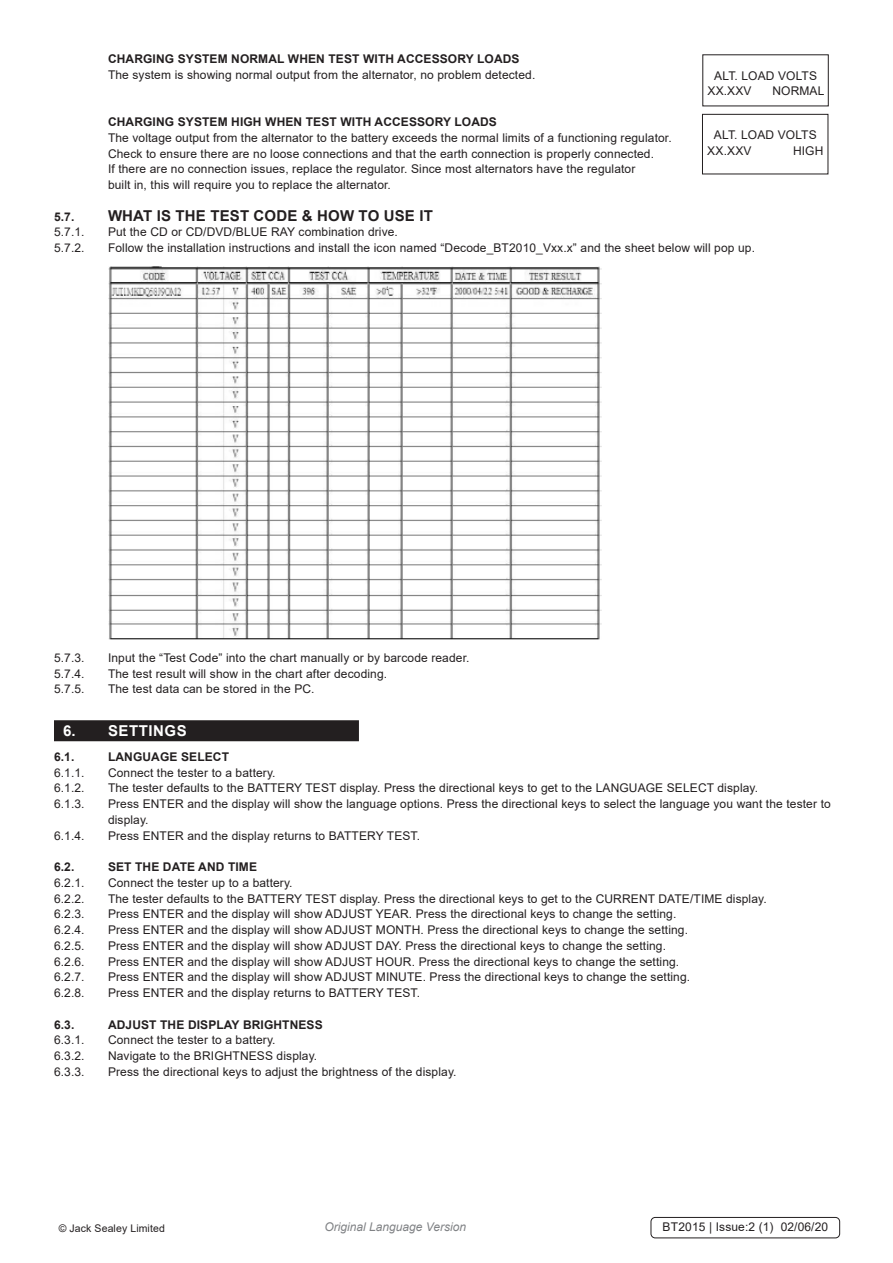
<style>
.page{position:relative;width:893px;height:1263px;background:#fff}
.page>*{position:absolute;margin:0;border:0;box-sizing:border-box;transform-origin:0 0}
.t1{font:700 15px "Arial";letter-spacing:.01em;color:#231f20}
.t2{font:700 15px "Arial";letter-spacing:.035em;color:#fff}
.Body{font:12px/15.8px "Arial";letter-spacing:.01em;color:#231f20}
.Body-2{font:700 12px "Arial";letter-spacing:.01em;color:#231f20}
.Body__Footer{font:12px "Arial";letter-spacing:.01em;color:#231f20}
.t3{font:italic 12px "Arial";color:#808285}
.Body__Justified__7pt{font:10.5px "Arial";letter-spacing:.01em;color:#231f20}
</style>
<div class="page">
<div style="left:54px;top:720px;width:305px;height:21px;background:#231f20"></div>
<div style="left:702px;top:114px;width:126px;height:60px;border:1px solid #231f20"></div>
<img style="left:108px;top:266px;width:494px;height:374px">
<div style="left:651px;top:1217px;width:189px;height:21px;border:1px solid #231f20;border-radius:4px"></div>
<p class="Body-2" style="left:108px;top:50px;width:413px">CHARGING SYSTEM NORMAL WHEN TEST WITH ACCESSORY LOADS</p>
<p class="Body" style="left:108px;top:67px;width:429px">The system is showing normal output from the alternator, no problem detected.</p>
<p class="Body-2" style="left:108px;top:113px;width:390px">CHARGING SYSTEM HIGH WHEN TEST WITH ACCESSORY LOADS</p>
<p class="Body" style="left:108px;top:130px;width:565px">The voltage output from the alternator to the battery exceeds the normal limits of a functioning regulator.</p>
<p class="Body" style="left:108px;top:145px;width:548px">Check to ensure there are no loose connections and that the earth connection is properly connected.</p>
<p class="Body" style="left:108px;top:161px;width:529px">If there are no connection issues, replace the regulator. Since most alternators have the regulator</p>
<p class="Body" style="left:108px;top:177px;width:284px">built in, this will require you to replace the alternator.</p>
<p class="Body" style="left:714px;top:67px;width:104px">ALT. LOAD VOLTS</p>
<p class="Body" style="left:707px;top:83px;width:46px">XX.XXV</p>
<p class="Body" style="left:772px;top:83px;width:53px">NORMAL</p>
<p class="Body" style="left:714px;top:127px;width:104px">ALT. LOAD VOLTS</p>
<p class="Body" style="left:707px;top:143px;width:46px">XX.XXV</p>
<p class="Body" style="left:793px;top:143px;width:32px">HIGH</p>
<p class="Body-2" style="left:54px;top:208px;width:22px">5.7.</p>
<p class="t1" style="left:108px;top:205px;width:326px">WHAT IS THE TEST CODE &amp; HOW TO USE IT</p>
<p class="Body" style="left:54px;top:224px;width:32px">5.7.1.</p>
<p class="Body" style="left:108px;top:224px;width:291px">Put the CD or CD/DVD/BLUE RAY combination drive.</p>
<p class="Body" style="left:54px;top:240px;width:32px">5.7.2.</p>
<p class="Body" style="left:108px;top:240px;width:648px">Follow the installation instructions and install the icon named “Decode_BT2010_Vxx.x” and the sheet below will pop up.</p>
<p class="Body" style="left:54px;top:649px;width:32px">5.7.3.</p>
<p class="Body" style="left:108px;top:649px;width:363px">Input the “Test Code” into the chart manually or by barcode reader.</p>
<p class="Body" style="left:54px;top:665px;width:32px">5.7.4.</p>
<p class="Body" style="left:108px;top:665px;width:281px">The test result will show in the chart after decoding.</p>
<p class="Body" style="left:54px;top:681px;width:32px">5.7.5.</p>
<p class="Body" style="left:108px;top:681px;width:208px">The test data can be stored in the PC.</p>
<p class="t2" style="left:63px;top:720px;width:125px">6. SETTINGS</p>
<p class="Body-2" style="left:54px;top:748px;width:22px">6.1.</p>
<p class="Body-2" style="left:108px;top:748px;width:123px">LANGUAGE SELECT</p>
<p class="Body" style="left:54px;top:764px;width:32px">6.1.1.</p>
<p class="Body" style="left:108px;top:764px;width:169px">Connect the tester to a battery.</p>
<p class="Body" style="left:54px;top:780px;width:32px">6.1.2.</p>
<p class="Body" style="left:108px;top:780px;width:652px">The tester defaults to the BATTERY TEST display. Press the directional keys to get to the LANGUAGE SELECT display.</p>
<p class="Body" style="left:54px;top:796px;width:32px">6.1.3.</p>
<p class="Body" style="left:108px;top:796px;width:724px">Press ENTER and the display will show the language options. Press the directional keys to select the language you want the tester to display.</p>
<p class="Body" style="left:54px;top:827px;width:32px">6.1.4.</p>
<p class="Body" style="left:108px;top:827px;width:314px">Press ENTER and the display returns to BATTERY TEST.</p>
<p class="Body-2" style="left:54px;top:858px;width:22px">6.2.</p>
<p class="Body-2" style="left:108px;top:858px;width:151px">SET THE DATE AND TIME</p>
<p class="Body" style="left:54px;top:874px;width:32px">6.2.1.</p>
<p class="Body" style="left:108px;top:874px;width:186px">Connect the tester up to a battery.</p>
<p class="Body" style="left:54px;top:890px;width:32px">6.2.2.</p>
<p class="Body" style="left:108px;top:890px;width:660px">The tester defaults to the BATTERY TEST display. Press the directional keys to get to the CURRENT DATE/TIME display.</p>
<p class="Body" style="left:54px;top:906px;width:32px">6.2.3.</p>
<p class="Body" style="left:108px;top:906px;width:570px">Press ENTER and the display will show ADJUST YEAR. Press the directional keys to change the setting.</p>
<p class="Body" style="left:54px;top:922px;width:32px">6.2.4.</p>
<p class="Body" style="left:108px;top:922px;width:581px">Press ENTER and the display will show ADJUST MONTH. Press the directional keys to change the setting.</p>
<p class="Body" style="left:54px;top:937px;width:32px">6.2.5.</p>
<p class="Body" style="left:108px;top:937px;width:559px">Press ENTER and the display will show ADJUST DAY. Press the directional keys to change the setting.</p>
<p class="Body" style="left:54px;top:953px;width:32px">6.2.6.</p>
<p class="Body" style="left:108px;top:953px;width:573px">Press ENTER and the display will show ADJUST HOUR. Press the directional keys to change the setting.</p>
<p class="Body" style="left:54px;top:969px;width:32px">6.2.7.</p>
<p class="Body" style="left:108px;top:969px;width:584px">Press ENTER and the display will show ADJUST MINUTE. Press the directional keys to change the setting.</p>
<p class="Body" style="left:54px;top:985px;width:32px">6.2.8.</p>
<p class="Body" style="left:108px;top:985px;width:314px">Press ENTER and the display returns to BATTERY TEST.</p>
<p class="Body-2" style="left:54px;top:1016px;width:22px">6.3.</p>
<p class="Body-2" style="left:108px;top:1016px;width:216px">ADJUST THE DISPLAY BRIGHTNESS</p>
<p class="Body" style="left:54px;top:1032px;width:32px">6.3.1.</p>
<p class="Body" style="left:108px;top:1032px;width:169px">Connect the tester to a battery.</p>
<p class="Body" style="left:54px;top:1048px;width:32px">6.3.2.</p>
<p class="Body" style="left:108px;top:1048px;width:211px">Navigate to the BRIGHTNESS display.</p>
<p class="Body" style="left:54px;top:1063px;width:32px">6.3.3.</p>
<p class="Body" style="left:108px;top:1063px;width:350px">Press the directional keys to adjust the brightness of the display.</p>
<p class="Body__Justified__7pt" style="left:59px;top:1221px;width:108px">© Jack Sealey Limited</p>
<p class="t3" style="left:325px;top:1219px;width:143px">Original Language Version</p>
<p class="Body__Footer" style="left:663px;top:1218px;width:167px">BT2015 | Issue:2 (1) 02/06/20</p>
</div>
